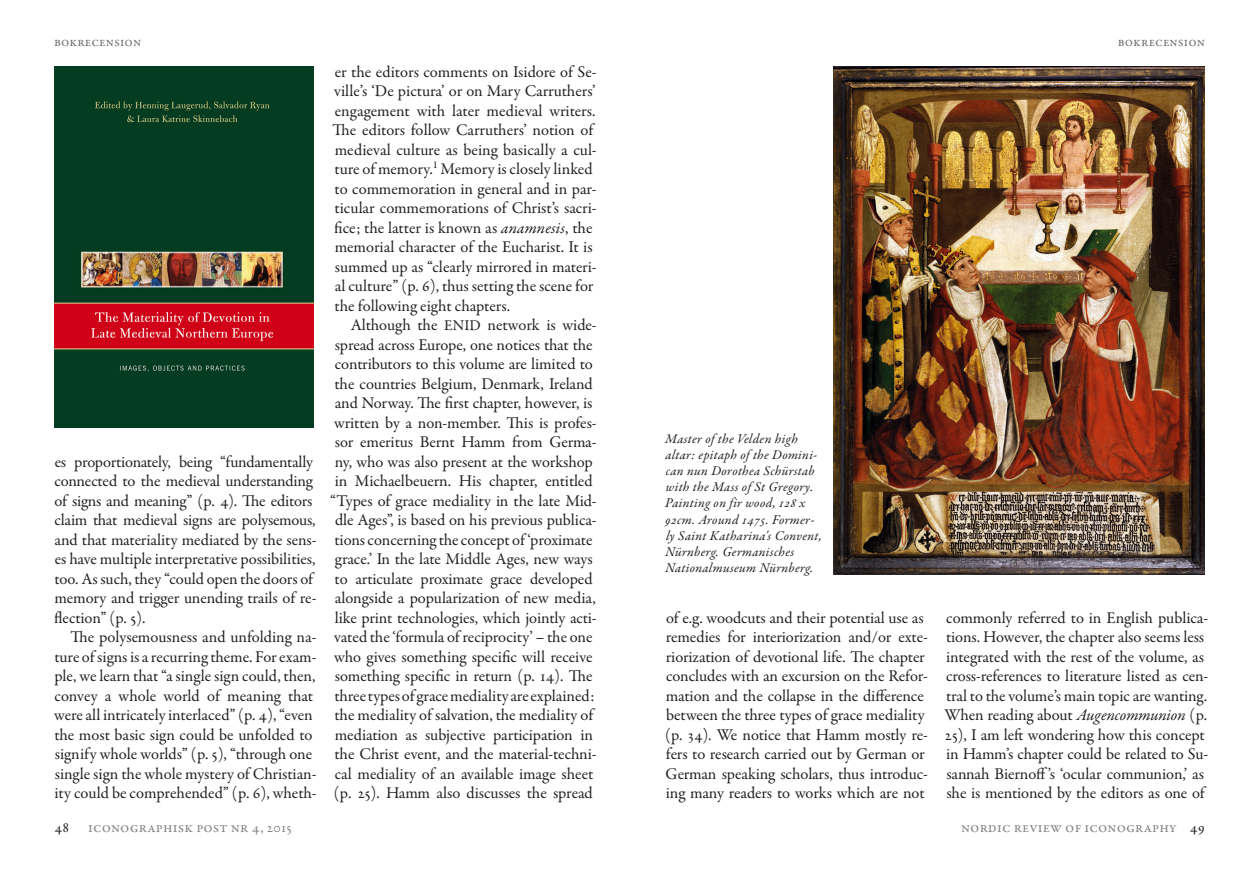
<style>
.page{position:relative;width:1259px;height:893px;background:#fff}
.page>*{position:absolute;margin:0;border:0;box-sizing:border-box;transform-origin:0 0}
.Brödtext_med_indrag{font:16.5px/19.5px "Garamond Premr Pro";letter-spacing:-.01em;color:#231f20}
.t1{font:15px "Garamond Premr Pro";letter-spacing:.01em;color:#808285}
.t2{font:15px "Garamond Premr Pro";color:#231f20}
.Bildtexter{font:italic 13.5px/16.2px "Garamond Premr Pro";letter-spacing:.02em;color:#231f20}
.Nothuvud{font:13.5px "Garamond Premr Pro";letter-spacing:.01em;color:#6c6d70}
.s1{font-style:italic}
.s2{font-size:15px}
.s3{color:#231f20}
</style>
<div class="page">
<img style="left:54px;top:66px;width:259px;height:362px">
<img style="left:833px;top:66px;width:372px;height:508px">
<p class="Nothuvud" style="left:54px;top:34px;width:89px">bokrecension</p>
<p class="Brödtext_med_indrag" style="left:54px;top:452px;width:264px">es proportionately, being “fundamentally connected to the medieval understanding of signs and meaning” (p. 4). The editors claim that medieval signs are polysemous, and that materiality mediated by the sens&shy;es have multiple interpretative possibilities, too. As such, they “could open the doors of memory and trigger unending trails of re&shy;flection” (p. 5).</p>
<p class="Brödtext_med_indrag" style="left:54px;top:627px;width:264px;text-indent:16px">The polysemousness and unfolding na&shy;ture of signs is a recurring theme. For exam&shy;ple, we learn that “a single sign could, then, convey a whole world of meaning that were all intricately interlaced” (p. 4), “even the most basic sign could be unfolded to signify whole worlds” (p. 5), “through one single sign the whole mystery of Christian&shy;ity could be comprehended” (p. 6), wheth-</p>
<p class="Brödtext_med_indrag" style="left:333px;top:62px;width:266px">er the editors comments on Isidore of Se&shy;ville’s ‘De pictura’ or on Mary Carruthers’ engagement with later medieval writers.<br>The editors follow Carruthers’ notion of medieval culture as being basically a cul&shy;ture of memory.<sup>1</sup> Memory is closely linked to commemoration in general and in par&shy;ticular commemorations of Christ’s sacri&shy;fice; the latter is known as <span class="s1">anamnesis</span>, the memorial character of the Eucharist. It is summed up as “clearly mirrored in materi&shy;al culture” (p. 6), thus setting the scene for the following eight chapters.</p>
<p class="Brödtext_med_indrag" style="left:330px;top:315px;width:268px;text-align:right">Although the <span class="s2">ENID</span> network is wide&shy;spread across Europe, one notices that the contributors to this volume are limited to the countries Belgium, Denmark, Ireland and Norway. The first chapter, however, is written by a non-member. This is profes&shy;sor emeritus Bernt Hamm from Germa&shy;ny, who was also present at the workshop in Michaelbeuern. His chapter, entitled “Types of grace mediality in the late Mid&shy;dle Ages”, is based on his previous publica&shy;tions concerning the concept of ‘proximate grace.’ In the late Middle Ages, new ways to articulate proximate grace developed alongside a popularization of new media, like print technologies, which jointly acti&shy;vated the ‘formula of reciprocity’ – the one who gives something specific will receive something specific in return (p. 14). The three types of grace mediality are explained: the mediality of salvation, the mediality of mediation as subjective participation in the Christ event, and the material-techni&shy;cal mediality of an available image sheet (p. 25). Hamm also discusses the spread</p>
<p class="Bildtexter" style="left:665px;top:431px;width:158px">Master of the Velden high altar: epitaph of the Domini&shy;can nun Dorothea Schürstab with the Mass of St Gregory.<br>Painting on fir wood, 128 x<br>92cm. Around 1475. Former&shy;ly Saint Katharina's Convent,<br>Nürnberg. Germanisches</p>
<p class="Bildtexter" style="left:665px;top:561px;width:150px">Nationalmuseum Nürnberg.</p>
<p class="Nothuvud" style="left:1117px;top:34px;width:89px">bokrecension</p>
<p class="Brödtext_med_indrag" style="left:665px;top:608px;width:264px">of e.g. woodcuts and their potential use as remedies for interiorization and/or exte&shy;riorization of devotional life. The chapter concludes with an excursion on the Refor&shy;mation and the collapse in the difference between the three types of grace mediality (p. 34). We notice that Hamm mostly re&shy;fers to research carried out by German or German speaking scholars, thus introduc&shy;ing many readers to works which are not</p>
<p class="Brödtext_med_indrag" style="left:944px;top:608px;width:265px">commonly referred to in English publica&shy;tions. However, the chapter also seems less integrated with the rest of the volume, as cross-references to literature listed as cen&shy;tral to the volume’s main topic are wanting.<br>When reading about <span class="s1">Augencommunion</span> (p.<br>25), I am left wondering how this concept in Hamm’s chapter could be related to Su&shy;sannah Biernoff’s ‘ocular communion,’ as she is mentioned by the editors as one of</p>
<p class="t2" style="left:54px;top:818px;width:17px">48</p>
<p class="t1" style="left:88px;top:818px;width:205px">iconographisk post nr 4, 2015</p>
<p class="t1" style="left:961px;top:818px;width:245px">nordic review of iconography <span class="s3">49</span></p>
</div>
